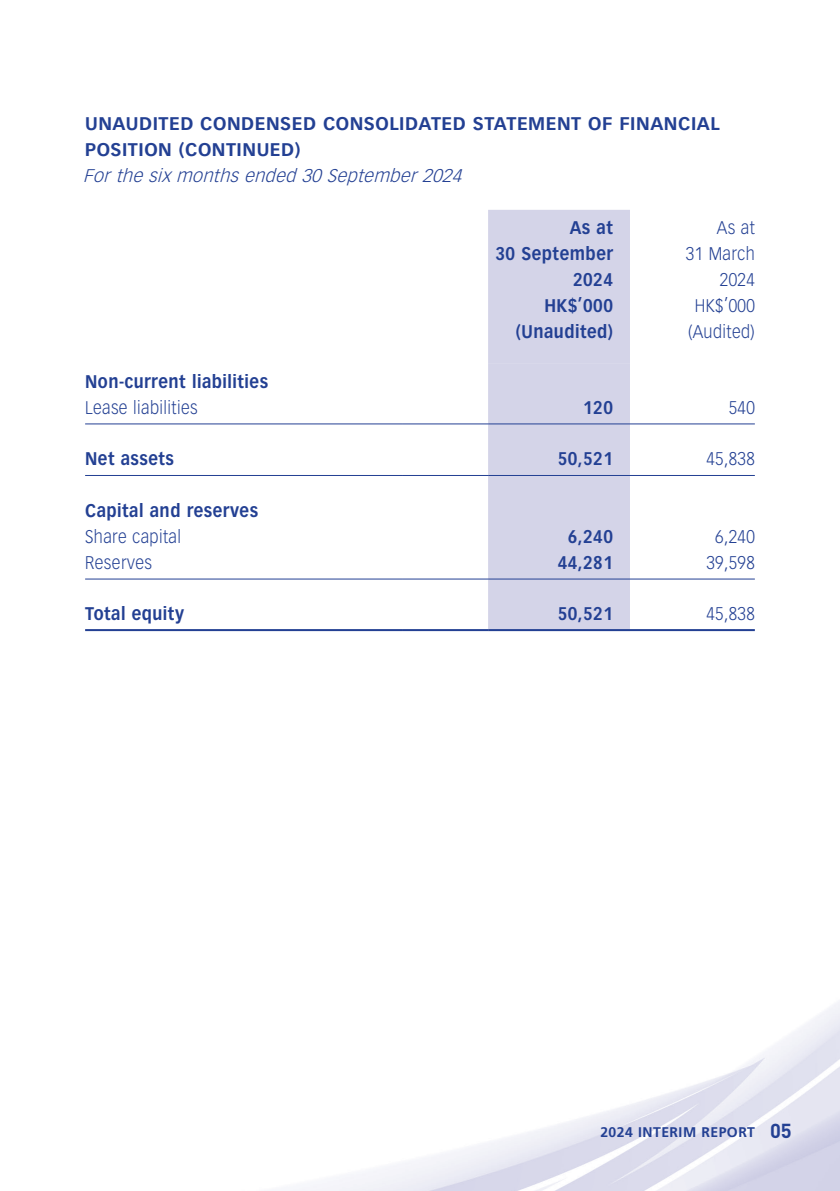
<style>
.page{position:relative;width:840px;height:1191px;background:#fff}
.page>*{position:absolute;margin:0;border:0;box-sizing:border-box;transform-origin:0 0}
.t1{font:700 18px/26px "Vectora LT Std";letter-spacing:.03em;color:#234093;text-align:right;scale:.9 1}
.t2{font:300 18px/26px "Vectora LT Std";letter-spacing:.025em;color:#234093;text-align:right;scale:.9 1}
.t3{font:700 18px/26px "Vectora LT Std";letter-spacing:.03em;color:#234093}
.t4{font:italic 300 18px "Vectora LT Std";color:#234093}
.t5{font:700 14px "Frutiger LT Std";letter-spacing:.035em;color:#234093}
.s1{font-family:"DIN";font-size:20px}
</style>
<div class="page">
<img style="left:85px;top:210px;width:754px;height:981px">
<hr style="left:85px;top:423px;width:318px;height:1px;background:#234093">
<hr style="left:403px;top:423px;width:85px;height:1px;background:#234093">
<hr style="left:629px;top:423px;width:125px;height:1px;background:#234093">
<hr style="left:85px;top:475px;width:318px;height:1px;background:#234093">
<hr style="left:403px;top:475px;width:85px;height:1px;background:#234093">
<hr style="left:629px;top:475px;width:125px;height:1px;background:#234093">
<hr style="left:85px;top:578px;width:318px;height:1px;background:#234093">
<hr style="left:403px;top:578px;width:85px;height:1px;background:#234093">
<hr style="left:629px;top:578px;width:125px;height:1px;background:#234093">
<hr style="left:85px;top:629px;width:318px;height:2px;background:#234093">
<hr style="left:403px;top:629px;width:85px;height:2px;background:#234093">
<hr style="left:629px;top:629px;width:125px;height:2px;background:#234093">
<div style="left:488px;top:210px;width:141px;height:421px;background:#d4d4e8"></div>
<p class="t3" style="left:85px;top:110px;width:635px">UNAUDITED CONDENSED CONSOLIDATED STATEMENT OF FINANCIAL<br>POSITION (CONTINUED)</p>
<p class="t4" style="left:83px;top:165px;width:385px">Forthe sixmonthsended 30 September2024</p>
<p class="t1" style="left:495px;top:214px;width:132px">As at<br>30 September<br>2024</p>
<p class="t2" style="left:685px;top:214px;width:78px">As at<br>31 March<br>2024</p>
<p class="t1" style="left:544px;top:292px;width:78px">HK$’000</p>
<p class="t2" style="left:694px;top:292px;width:68px">HK$’000</p>
<p class="t1" style="left:515px;top:318px;width:109px">(Unaudited)</p>
<p class="t2" style="left:687px;top:318px;width:76px">(Audited)</p>
<p class="t1" style="left:85px;top:368px;width:205px">Non-current liabilities</p>
<p class="t2" style="left:85px;top:394px;width:126px">Lease liabilities</p>
<p class="t1" style="left:583px;top:394px;width:35px">120</p>
<p class="t2" style="left:728px;top:394px;width:31px">540</p>
<p class="t1" style="left:85px;top:446px;width:100px">Net assets</p>
<p class="t1" style="left:557px;top:446px;width:63px">50,521</p>
<p class="t2" style="left:706px;top:446px;width:55px">45,838</p>
<p class="t1" style="left:85px;top:497px;width:193px">Capital and reserves</p>
<p class="t2" style="left:85px;top:523px;width:108px">Share capital</p>
<p class="t1" style="left:567px;top:523px;width:52px">6,240</p>
<p class="t2" style="left:714px;top:523px;width:45px">6,240</p>
<p class="t2" style="left:85px;top:549px;width:76px">Reserves</p>
<p class="t1" style="left:557px;top:549px;width:63px">44,281</p>
<p class="t2" style="left:706px;top:549px;width:55px">39,598</p>
<p class="t1" style="left:85px;top:601px;width:111px">Total equity</p>
<p class="t1" style="left:557px;top:601px;width:63px">50,521</p>
<p class="t2" style="left:706px;top:601px;width:55px">45,838</p>
<p class="t5" style="left:600px;top:1124px;width:193px">2024 INTERIM REPORT <span class="s1">05</span></p>
</div>
